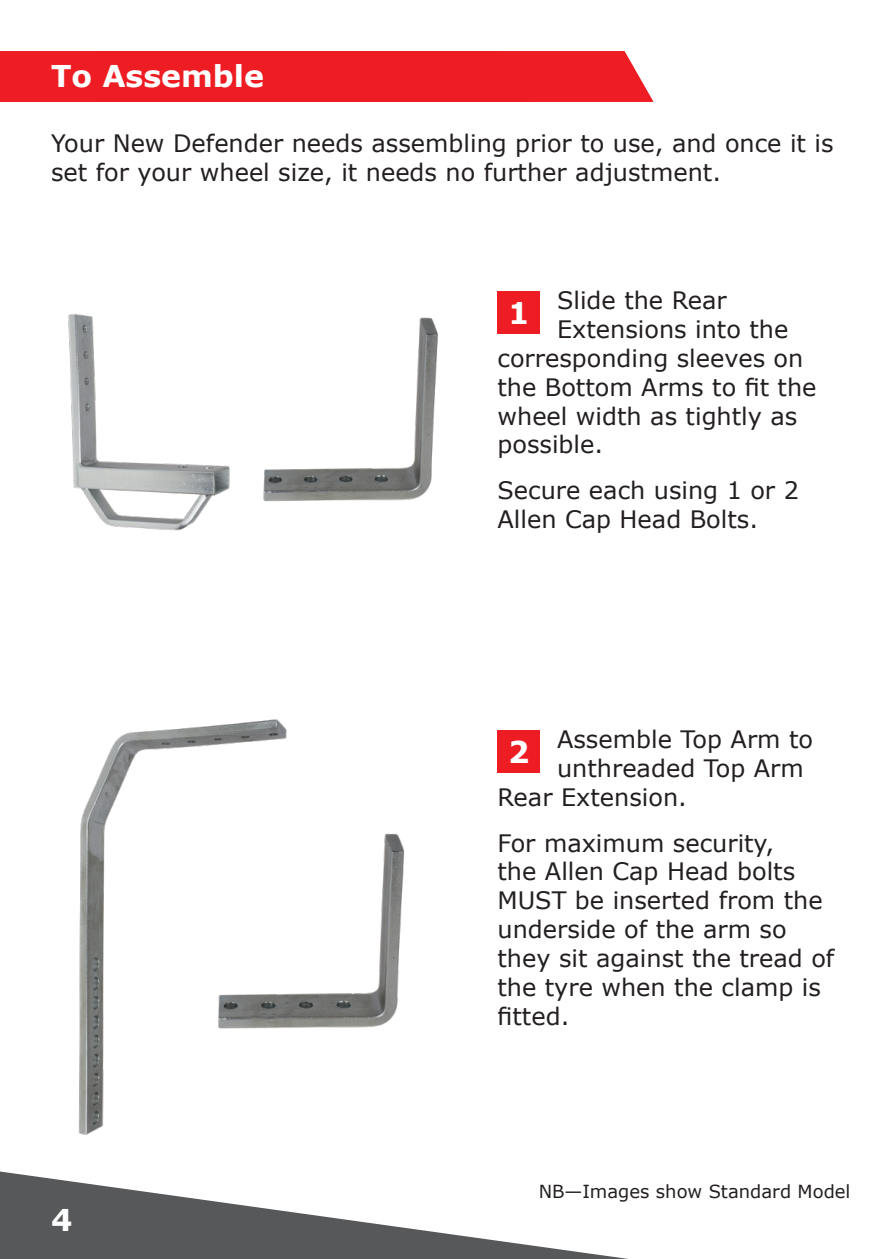
<style>
.page{position:relative;width:893px;height:1259px;background:#fff}
.page>*{position:absolute;margin:0;border:0;box-sizing:border-box;transform-origin:0 0}
.t1{font:700 30px "Verdana";color:#fff}
.t2{font:24px/28.8px "Verdana";color:#231f20}
.t3{font:18px "Verdana";color:#231f20}
</style>
<div class="page">
<img style="left:68px;top:313px;width:134px;height:218px">
<img style="left:78px;top:719px;width:209px;height:416px">
<div style="left:0;top:51px;width:654px;height:51px;background:#ee1d23"></div>
<div style="left:497px;top:730px;width:43px;height:42px;background:#ee1d23"></div>
<img style="left:139px;top:313px;width:299px;height:199px">
<img style="left:183px;top:816px;width:221px;height:224px">
<svg style="left:0;top:1171px;width:628px;height:88px"></svg>
<div style="left:497px;top:291px;width:43px;height:42px;background:#ee1d23"></div>
<p class="t1" style="left:51px;top:56px;width:215px">To Assemble</p>
<p class="t2" style="left:51px;top:128px;width:784px">Your New Defender needs assembling prior to use, and once it is set for your wheel size, it needs no further adjustment.</p>
<p class="t2" style="left:557px;top:286px;width:171px">Slide the Rear</p>
<p class="t2" style="left:557px;top:315px;width:233px">Extensions into the</p>
<p class="t2" style="left:497px;top:343px;width:307px">corresponding sleeves on</p>
<p class="t2" style="left:497px;top:372px;width:321px">the Bottom Arms to fit the</p>
<p class="t2" style="left:497px;top:401px;width:301px">wheel width as tightly as</p>
<p class="t2" style="left:497px;top:430px;width:107px">possible.</p>
<p class="t2" style="left:497px;top:476px;width:303px">Secure each using 1 or 2<br>Allen Cap Head Bolts.</p>
<p class="t1" style="left:508px;top:293px;width:23px">1</p>
<p class="t2" style="left:557px;top:725px;width:257px">Assemble Top Arm to</p>
<p class="t2" style="left:557px;top:753px;width:248px">unthreaded Top Arm</p>
<p class="t2" style="left:497px;top:782px;width:191px">Rear Extension.</p>
<p class="t2" style="left:497px;top:828px;width:338px">For maximum security,<br>the Allen Cap Head bolts<br>MUST be inserted from the underside of the arm so they sit against the tread of the tyre when the clamp is fitted.</p>
<p class="t1" style="left:508px;top:732px;width:23px">2</p>
<p class="t1" style="left:51px;top:1200px;width:23px">4</p>
<p class="t3" style="left:539px;top:1179px;width:313px">NB—Images show Standard Model</p>
</div>
